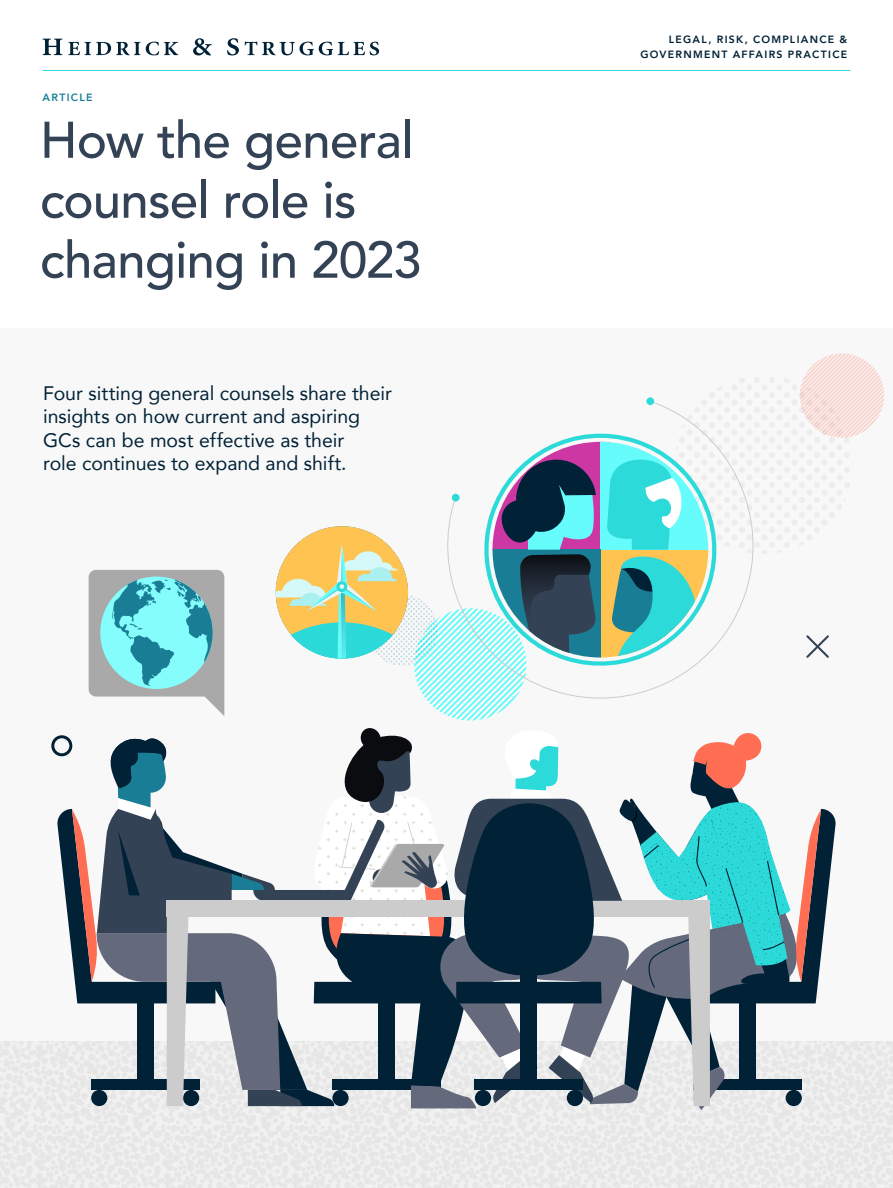
<style>
.page{position:relative;width:893px;height:1188px;background:#fff}
.page>*{position:absolute;margin:0;border:0;box-sizing:border-box;transform-origin:0 0}
.t1{font:500 51px/60px "Avenir";letter-spacing:-.015em;color:#334255}
.t2{font:19.5px/23.4px "Avenir";color:#002136}
.t3{font:800 10.5px/15px "Avenir";letter-spacing:.12em;color:#002136;text-align:right}
.t4{font:800 10.5px "Avenir";letter-spacing:.125em;color:#197e95}
</style>
<div class="page">
<div style="left:0;top:329px;width:893px;height:859px;background:#f8f8f8"></div>
<div style="left:0;top:1042px;width:893px;height:146px;background:#e9e9e9"></div>
<svg style="left:806px;top:635px;width:23px;height:23px"></svg>
<svg style="left:51px;top:728px;width:785px;height:382px"></svg>
<div style="left:521px;top:910px;width:16px;height:169px;background:#002136"></div>
<svg style="left:89px;top:570px;width:135px;height:146px;background:#8fc8cc"></svg>
<svg style="left:414px;top:608px;width:112px;height:113px"></svg>
<div style="left:800px;top:353px;width:84px;height:85px;background:linear-gradient(to right,#f7d9d4,#f9dbd6);border-radius:50%"></div>
<svg style="left:367px;top:595px;width:71px;height:71px"></svg>
<svg style="left:433px;top:400px;width:340px;height:318px"></svg>
<img style="left:433px;top:473px;width:48px;height:50px">
<div style="left:452px;top:494px;width:8px;height:7px;background:#2cdada;border-radius:50%"></div>
<img style="left:625px;top:398px;width:50px;height:28px">
<div style="left:646px;top:397px;width:8px;height:8px;background:#2cdada;border-radius:50%"></div>
<div style="left:276px;top:526px;width:132px;height:133px;background:#fec350;border-radius:50%"></div>
<svg style="left:276px;top:544px;width:132px;height:115px"></svg>
<svg style="left:43px;top:39px;width:19px;height:16px"></svg>
<svg style="left:68px;top:42px;width:72px;height:13px"></svg>
<svg style="left:146px;top:42px;width:32px;height:13px"></svg>
<svg style="left:193px;top:38px;width:19px;height:17px"></svg>
<svg style="left:227px;top:38px;width:12px;height:17px"></svg>
<svg style="left:245px;top:41px;width:134px;height:14px"></svg>
<hr style="left:43px;top:70px;width:807px;height:1px;background:#2cdada">
<p class="t4" style="left:43px;top:89px;width:51px">ARTICLE</p>
<h1 class="t1" style="left:40px;top:107px;width:383px">How the general counsel role is changing in 2023</h1>
<p class="t2" style="left:43px;top:381px;width:350px">Four sitting general counsels share their insights on how current and aspiring GCs can be most effective as their<br>role continues to expand and shift.</p>
<p class="t3" style="left:640px;top:32px;width:208px">LEGAL, RISK, COMPLIANCE &amp;<br>GOVERNMENT AFFAIRS PRACTICE</p>
</div>
